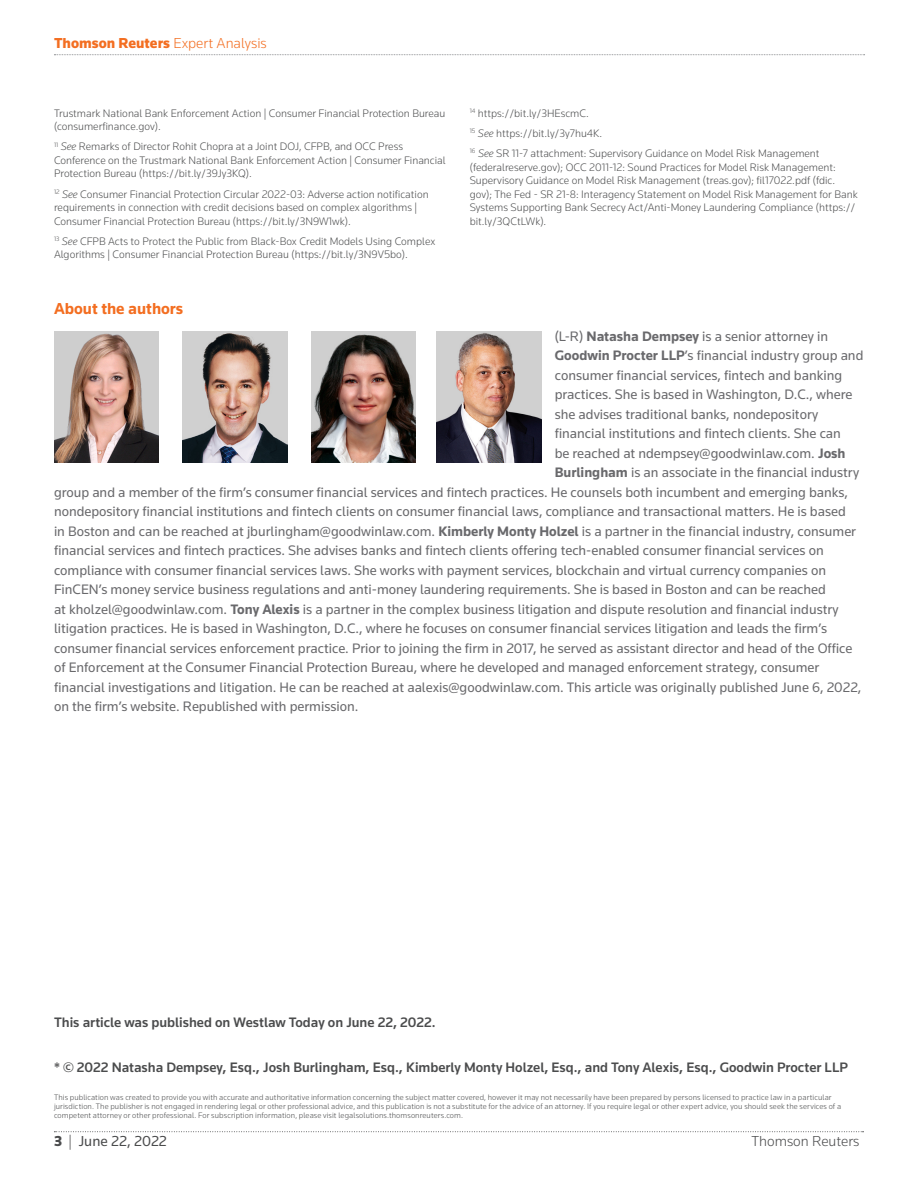
<style>
.page{position:relative;width:918px;height:1188px;background:#fff}
.page>*{position:absolute;margin:0;border:0;box-sizing:border-box;transform-origin:0 0}
.Subhead{font:700 16.5px "Knowledge";color:#f36e21}
.t1{font:900 15px "Knowledge";color:#f36e21}
.t2{font:300 15px "Knowledge";color:#4b4c4d}
.t3{font:15px "Knowledge";color:#4b4c4d}
.Authors{font:14.25px "Knowledge";color:#69696c}
.Authors-2{font:500 14.25px "Knowledge";color:#4b4c4d}
.Notes{font:300 11.25px/13.5px "Knowledge";color:#4b4c4d}
.t4{font:300 8.25px/9px "Knowledge";letter-spacing:.015em;color:#4b4c4d}
.s1{font-weight:300}
.s2{font-style:italic}
.s3{font-weight:700}
.s4{font-weight:900}
</style>
<div class="page">
<svg style="left:54px;top:54px;width:811px;height:1px"></svg>
<svg style="left:54px;top:1131px;width:810px;height:1px"></svg>
<img style="left:54px;top:332px;width:105px;height:130px">
<img style="left:183px;top:332px;width:104px;height:130px">
<img style="left:311px;top:332px;width:105px;height:130px">
<img style="left:436px;top:332px;width:105px;height:130px">
<p class="t1" style="left:54px;top:33px;width:214px">Thomson Reuters <span class="s1">Expert Analysis</span></p>
<p class="Notes" style="left:54px;top:106px;width:393px">Trustmark National Bank Enforcement Action | Consumer Financial Protection Bureau (consumerfinance.gov).</p>
<p class="Notes" style="left:54px;top:140px;width:393px"><sup>11</sup> <span class="s2">See</span> Remarks of Director Rohit Chopra at a Joint DOJ, CFPB, and OCC Press<br>Conference on the Trustmark National Bank Enforcement Action | Consumer Financial<br>Protection Bureau (https://bit.ly/39Jy3KQ).</p>
<p class="Notes" style="left:54px;top:187px;width:376px"><sup>12</sup> <span class="s2">See</span> Consumer Financial Protection Circular 2022-03: Adverse action notification requirements in connection with credit decisions based on complex algorithms |<br>Consumer Financial Protection Bureau (https://bit.ly/3N9W1wk).</p>
<p class="Notes" style="left:54px;top:234px;width:383px"><sup>13</sup> <span class="s2">See</span> CFPB Acts to Protect the Public from Black-Box Credit Models Using Complex<br>Algorithms | Consumer Financial Protection Bureau (https://bit.ly/3N9V5bo).</p>
<p class="Subhead" style="left:54px;top:299px;width:131px">About the authors</p>
<p class="Notes" style="left:470px;top:106px;width:121px"><sup>14</sup> https://bit.ly/3HEscmC.</p>
<p class="Notes" style="left:470px;top:126px;width:134px"><sup>15</sup> <span class="s2">See</span> https://bit.ly/3y7hu4K.</p>
<p class="Notes" style="left:470px;top:147px;width:389px"><sup>16</sup> <span class="s2">See</span> SR 11-7 attachment: Supervisory Guidance on Model Risk Management (federalreserve.gov); OCC 2011-12: Sound Practices for Model Risk Management:<br>Supervisory Guidance on Model Risk Management (treas.gov); fil17022.pdf (fdic. gov); The Fed - SR 21-8: Interagency Statement on Model Risk Management for Bank Systems Supporting Bank Secrecy Act/Anti-Money Laundering Compliance (https:// bit.ly/3QCtLWk).</p>
<p class="Authors" style="left:555px;top:327px;width:275px">(L-R) <span class="s3">Natasha Dempsey</span> is a senior attorney in</p>
<p class="Authors" style="left:555px;top:346px;width:310px"><span class="s3">Goodwin Procter LLP</span>’s financial industry group and</p>
<p class="Authors" style="left:555px;top:366px;width:289px">consumer financial services, fintech and banking</p>
<p class="Authors" style="left:555px;top:385px;width:299px">practices. She is based in Washington, D.C., where</p>
<p class="Authors" style="left:555px;top:405px;width:265px">she advises traditional banks, nondepository</p>
<p class="Authors" style="left:555px;top:424px;width:288px">financial institutions and fintech clients. She can</p>
<p class="Authors" style="left:555px;top:444px;width:292px">be reached at ndempsey@goodwinlaw.com. <span class="s3">Josh</span></p>
<p class="Authors" style="left:555px;top:463px;width:306px"><span class="s3">Burlingham</span> is an associate in the financial industry</p>
<p class="Authors" style="left:54px;top:483px;width:796px">group and a member of the firm’s consumer financial services and fintech practices. He counsels both incumbent and emerging banks,</p>
<p class="Authors" style="left:54px;top:502px;width:793px">nondepository financial institutions and fintech clients on consumer financial laws, compliance and transactional matters. He is based</p>
<p class="Authors" style="left:54px;top:522px;width:804px">in Boston and can be reached at jburlingham@goodwinlaw.com. <span class="s3">Kimberly Monty Holzel</span> is a partner in the financial industry, consumer</p>
<p class="Authors" style="left:54px;top:541px;width:771px">financial services and fintech practices. She advises banks and fintech clients offering tech-enabled consumer financial services on</p>
<p class="Authors" style="left:54px;top:561px;width:774px">compliance with consumer financial services laws. She works with payment services, blockchain and virtual currency companies on</p>
<p class="Authors" style="left:54px;top:580px;width:774px">FinCEN’s money service business regulations and anti-money laundering requirements. She is based in Boston and can be reached</p>
<p class="Authors" style="left:54px;top:600px;width:786px">at kholzel@goodwinlaw.com. <span class="s3">Tony Alexis</span> is a partner in the complex business litigation and dispute resolution and financial industry</p>
<p class="Authors" style="left:54px;top:619px;width:775px">litigation practices. He is based in Washington, D.C., where he focuses on consumer financial services litigation and leads the firm’s</p>
<p class="Authors" style="left:54px;top:639px;width:800px">consumer financial services enforcement practice. Prior to joining the firm in 2017, he served as assistant director and head of the Office</p>
<p class="Authors" style="left:54px;top:658px;width:767px">of Enforcement at the Consumer Financial Protection Bureau, where he developed and managed enforcement strategy, consumer</p>
<p class="Authors" style="left:54px;top:678px;width:809px">financial investigations and litigation. He can be reached at aalexis@goodwinlaw.com. This article was originally published June 6, 2022,</p>
<p class="Authors" style="left:54px;top:697px;width:306px">on the firm’s website. Republished with permission.</p>
<p class="Authors-2" style="left:54px;top:1013px;width:383px">This article was published on Westlaw Today on June 22, 2022.</p>
<p class="Authors-2" style="left:54px;top:1058px;width:796px">* © 2022 Natasha Dempsey, Esq., Josh Burlingham, Esq., Kimberly Monty Holzel, Esq., and Tony Alexis, Esq., Goodwin Procter LLP</p>
<p class="t4" style="left:54px;top:1093px;width:789px">This publication was created to provide you with accurate and authoritative information concerning the subject matter covered, however it may not necessarily have been prepared by persons licensed to practice law in a particular jurisdiction. The publisher is not engaged in rendering legal or other professional advice, and this publication is not a substitute for the advice of an attorney. If you require legal or other expert advice, you should seek the services of a competent attorney or other professional. For subscription information, please visit legalsolutions.thomsonreuters.com.</p>
<p class="t3" style="left:54px;top:1131px;width:114px"><span class="s4">3</span> <span class="s1">|</span> June 22, 2022</p>
<p class="t2" style="left:752px;top:1131px;width:109px">Thomson Reuters</p>
</div>
